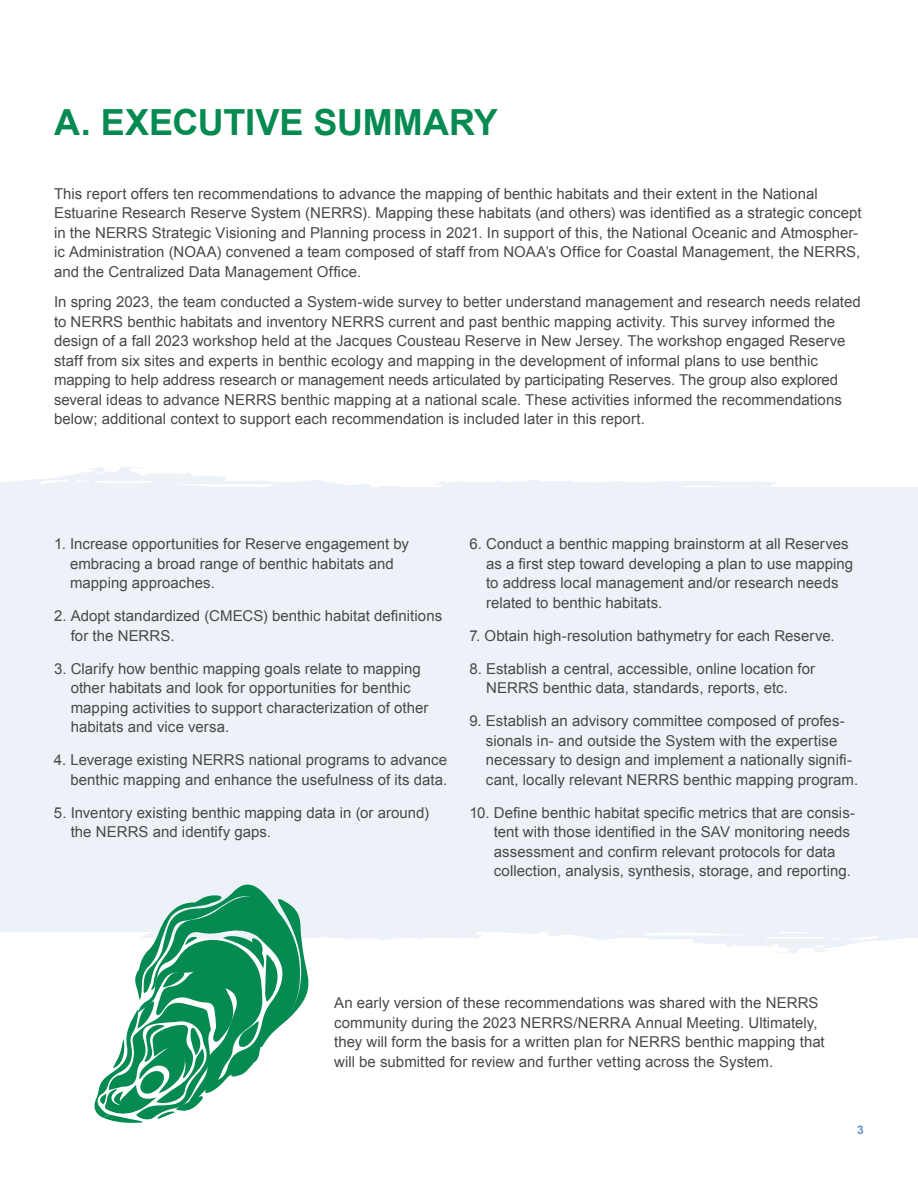
<style>
.page{position:relative;width:918px;height:1188px;background:#fff}
.page>*{position:absolute;margin:0;border:0;box-sizing:border-box;transform-origin:0 0}
.t1{font:700 36px "Arial";color:#058a52}
.t2{font:15px/19.5px "Arial";letter-spacing:.005em;color:#474a46}
.t3{font:700 12px "Arial";color:#6892cc}
</style>
<div class="page">
<div style="left:0;top:487px;width:918px;height:444px;background:#edf1f8"></div>
<svg style="left:0;top:467px;width:776px;height:20px"></svg>
<svg style="left:0;top:884px;width:918px;height:239px"></svg>
<h1 class="t1" style="left:54px;top:99px;width:445px">A. EXECUTIVE SUMMARY</h1>
<p class="t2" style="left:54px;top:184px;width:809px">This report offers ten recommendations to advance the mapping of benthic habitats and their extent in the National Estuarine Research Reserve System (NERRS). Mapping these habitats (and others) was identified as a strategic concept in the NERRS Strategic Visioning and Planning process in 2021. In support of this, the National Oceanic and Atmospher&shy;ic Administration (NOAA) convened a team composed of staff from NOAA’s Office for Coastal Management, the NERRS, and the Centralized Data Management Office.</p>
<p class="t2" style="left:54px;top:292px;width:808px">In spring 2023, the team conducted a System-wide survey to better understand management and research needs related to NERRS benthic habitats and inventory NERRS current and past benthic mapping activity. This survey informed the design of a fall 2023 workshop held at the Jacques Cousteau Reserve in New Jersey. The workshop engaged Reserve staff from six sites and experts in benthic ecology and mapping in the development of informal plans to use benthic mapping to help address research or management needs articulated by participating Reserves. The group also explored several ideas to advance NERRS benthic mapping at a national scale. These activities informed the recommendations below; additional context to support each recommendation is included later in this report.</p>
<p class="t2" style="left:70px;top:534px;width:340px;text-indent:-16px">1. Increase opportunities for Reserve engagement by embracing a broad range of benthic habitats and mapping approaches.</p>
<p class="t2" style="left:71px;top:606px;width:373px;text-indent:-17px">2. Adopt standardized (CMECS) benthic habitat definitions for the NERRS.</p>
<p class="t2" style="left:71px;top:659px;width:359px;text-indent:-17px">3. Clarify how benthic mapping goals relate to mapping other habitats and look for opportunities for benthic mapping activities to support characterization of other habitats and vice versa.</p>
<p class="t2" style="left:54px;top:750px;width:395px;text-align:right">4. Leverage existing NERRS national programs to advance benthic mapping and enhance the usefulness of its data.</p>
<p class="t2" style="left:71px;top:803px;width:360px;text-indent:-17px">5. Inventory existing benthic mapping data in (or around) the NERRS and identify gaps.</p>
<p class="t2" style="left:486px;top:534px;width:369px;text-indent:-17px">6. Conduct a benthic mapping brainstorm at all Reserves as a first step toward developing a plan to use mapping to address local management and/or research needs related to benthic habitats.</p>
<p class="t2" style="left:469px;top:626px;width:367px">7. Obtain high-resolution bathymetry for each Reserve.</p>
<p class="t2" style="left:486px;top:659px;width:330px;text-indent:-17px">8. Establish a central, accessible, online location for<br>NERRS benthic data, standards, reports, etc.</p>
<p class="t2" style="left:486px;top:711px;width:374px;text-indent:-17px">9. Establish an advisory committee composed of profes&shy;sionals in- and outside the System with the expertise necessary to design and implement a nationally signifi&shy;cant, locally relevant NERRS benthic mapping program.</p>
<p class="t2" style="left:494px;top:803px;width:363px;text-indent:-24px">10. Define benthic habitat specific metrics that are consis&shy;tent with those identified in the SAV monitoring needs assessment and confirm relevant protocols for data collection, analysis, synthesis, storage, and reporting.</p>
<p class="t2" style="left:334px;top:993px;width:492px">An early version of these recommendations was shared with the NERRS community during the 2023 NERRS/NERRA Annual Meeting. Ultimately, they will form the basis for a written plan for NERRS benthic mapping that will be submitted for review and further vetting across the System.</p>
<p class="t3" style="left:857px;top:1122px;width:8px">3</p>
</div>
